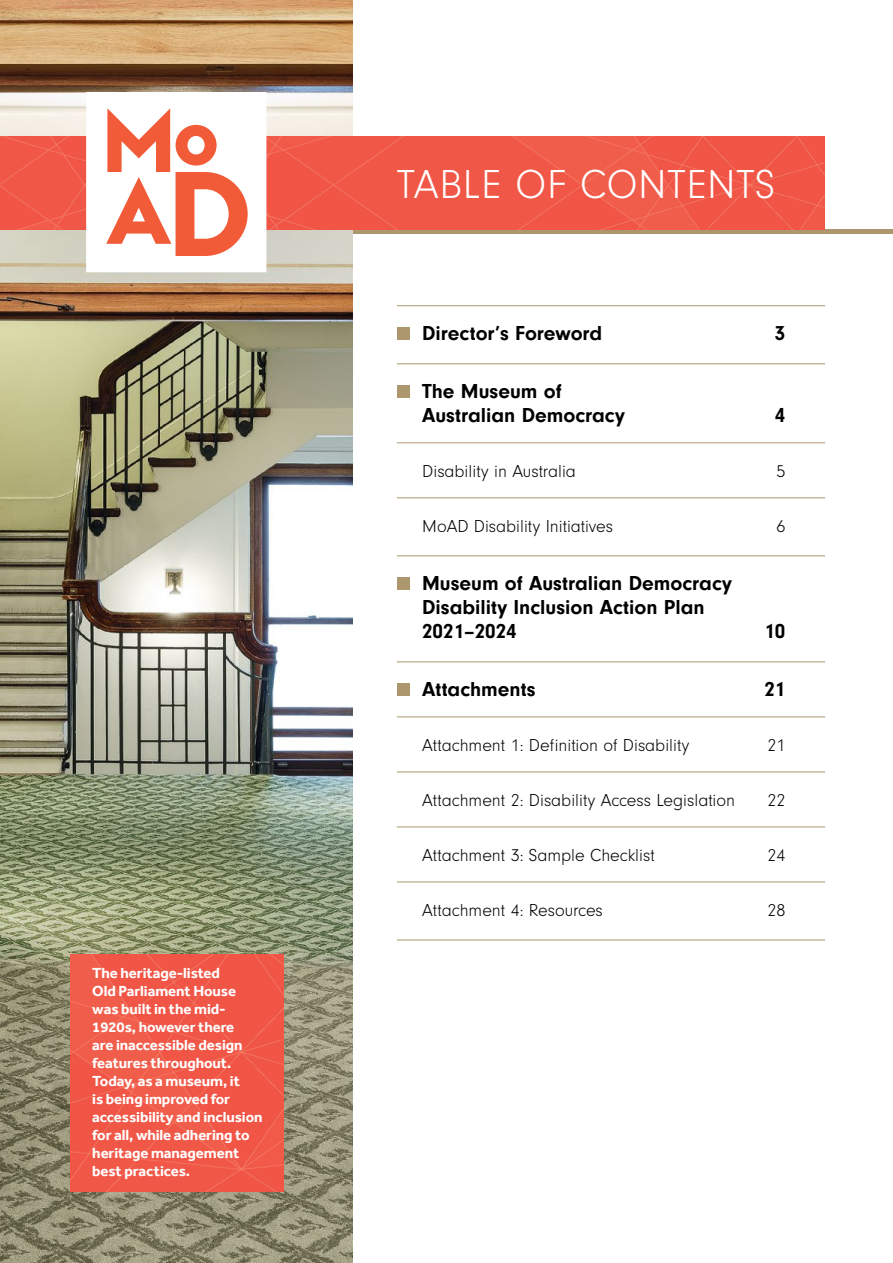
<style>
.page{position:relative;width:893px;height:1263px;background:#fff}
.page>*{position:absolute;margin:0;border:0;box-sizing:border-box;transform-origin:0 0}
.t1{font:300 42px "Neuzeit Gro";letter-spacing:.015em;color:#fff}
.t2{font:700 21px/24px "Neuzeit Gro";color:#000}
.t3{font:300 18px "Neuzeit Gro";color:#000}
.t4{font:700 15px/18px "Effra";letter-spacing:-.005em;color:#fff}
</style>
<div class="page">
<hr style="left:0;top:230px;width:893px;height:4px;background:#ad976e">
<img style="left:0;top:0;width:353px;height:1263px">
<div style="left:0;top:137px;width:825px;height:93px;background:#f15747"></div>
<hr style="left:397px;top:305px;width:428px;height:1px;background:#ad976e">
<hr style="left:397px;top:363px;width:428px;height:1px;background:#ad976e">
<hr style="left:397px;top:442px;width:428px;height:1px;background:#ad976e">
<hr style="left:397px;top:497px;width:428px;height:1px;background:#ad976e">
<hr style="left:397px;top:555px;width:428px;height:1px;background:#ad976e">
<hr style="left:397px;top:661px;width:428px;height:1px;background:#ad976e">
<hr style="left:397px;top:716px;width:428px;height:1px;background:#ad976e">
<hr style="left:397px;top:771px;width:428px;height:1px;background:#ad976e">
<hr style="left:397px;top:826px;width:428px;height:1px;background:#ad976e">
<hr style="left:397px;top:881px;width:428px;height:1px;background:#ad976e">
<hr style="left:397px;top:940px;width:428px;height:1px;background:#ad976e">
<div style="left:397px;top:327px;width:13px;height:13px;background:#ad976e"></div>
<div style="left:397px;top:385px;width:13px;height:13px;background:#ad976e"></div>
<div style="left:397px;top:577px;width:13px;height:13px;background:#ad976e"></div>
<div style="left:397px;top:683px;width:13px;height:13px;background:#ad976e"></div>
<svg style="left:86px;top:92px;width:180px;height:180px"></svg>
<hr style="left:892px;top:1191px;width:1px;height:30px;background:#ad976e">
<img style="left:71px;top:954px;width:212px;height:237px">
<p class="t4" style="left:92px;top:963px;width:172px">The heritage-listed<br>Old Parliament House was built in the mid-<br>1920s, however there<br>are inaccessible design features throughout.<br>Today, as a museum, it<br>is being improved for accessibility and inclusion for all, while adhering to heritage management best practices.</p>
<h1 class="t1" style="left:397px;top:162px;width:380px">TABLE OF CONTENTS</h1>
<h2 class="t2" style="left:422px;top:321px;width:182px">Director’s Foreword</h2>
<h2 class="t2" style="left:775px;top:321px;width:12px">3</h2>
<h2 class="t2" style="left:422px;top:379px;width:204px">The Museum of<br>Australian Democracy</h2>
<h2 class="t2" style="left:775px;top:403px;width:12px">4</h2>
<p class="t3" style="left:422px;top:462px;width:155px">Disability in Australia</p>
<p class="t3" style="left:776px;top:462px;width:10px">5</p>
<p class="t3" style="left:422px;top:517px;width:192px">MoAD Disability Initiatives</p>
<p class="t3" style="left:776px;top:517px;width:10px">6</p>
<h2 class="t2" style="left:422px;top:571px;width:311px">Museum of Australian Democracy<br>Disability Inclusion Action Plan<br>2021–2024</h2>
<h2 class="t2" style="left:764px;top:619px;width:22px">10</h2>
<h2 class="t2" style="left:422px;top:677px;width:115px">Attachments</h2>
<h2 class="t2" style="left:764px;top:677px;width:22px">21</h2>
<p class="t3" style="left:422px;top:736px;width:269px">Attachment 1: Definition of Disability</p>
<p class="t3" style="left:767px;top:736px;width:19px">21</p>
<p class="t3" style="left:422px;top:791px;width:314px">Attachment 2: Disability Access Legislation</p>
<p class="t3" style="left:767px;top:791px;width:19px">22</p>
<p class="t3" style="left:422px;top:846px;width:234px">Attachment 3: Sample Checklist</p>
<p class="t3" style="left:767px;top:846px;width:19px">24</p>
<p class="t3" style="left:422px;top:901px;width:182px">Attachment 4: Resources</p>
<p class="t3" style="left:767px;top:901px;width:19px">28</p>
</div>
